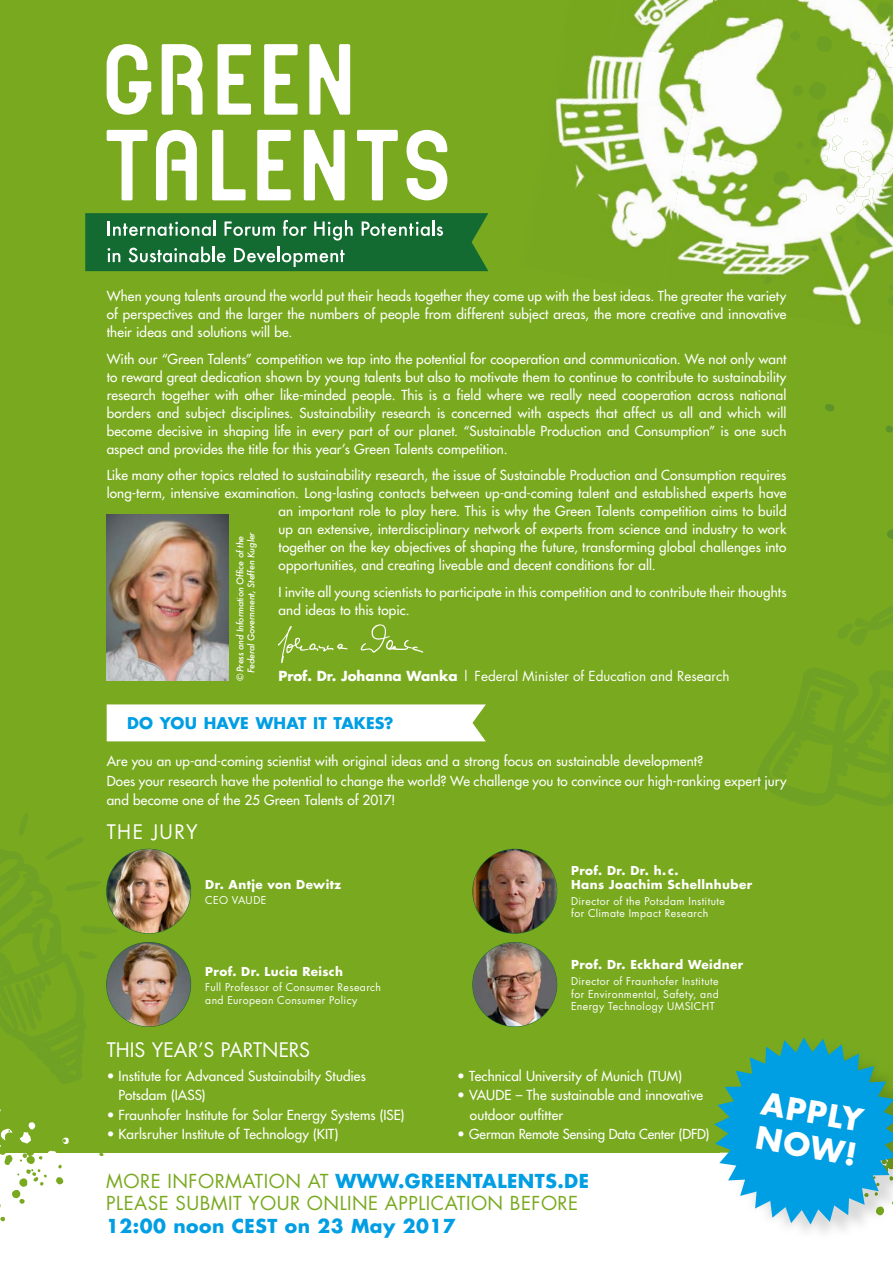
<style>
.page{position:relative;width:893px;height:1263px;background:#fff}
.page>*{position:absolute;margin:0;border:0;box-sizing:border-box;transform-origin:0 0}
.t1{font:700 30.3px/34.3px "Futura";color:#fff}
.t2{font:19.5px "Futura";letter-spacing:.005em;color:#fff}
.t3{font:18.75px/22.5px "Futura";letter-spacing:.025em;color:#79a91f}
.t4{font:700 18.75px "Futura";letter-spacing:.025em;color:#009ee3}
.t5{font:700 15.75px "Futura";letter-spacing:.01em;color:#009ee3}
.t6{font:13.5px/18px "Futura";letter-spacing:.01em;color:#fff}
.t7{font:13.5px "Futura";color:#fff}
.t8{font:700 12px/14.4px "Futura";letter-spacing:.035em;color:#fff}
.t9{font:10.5px/12.6px "Futura";letter-spacing:.04em;color:#fff}
.t10{font:italic 500 9px/11.2px "Futura";letter-spacing:-.02em;color:#fff}
.s1{font-weight:700}
.s2{font-weight:400;color:#79a91f}
.s3{font-weight:700;color:#009ee3}
</style>
<div class="page">
<div style="left:0;top:0;width:893px;height:1152px;background:#79a91f"></div>
<svg style="left:825px;top:404px;width:9px;height:7px"></svg>
<svg style="left:887px;top:529px;width:6px;height:10px"></svg>
<svg style="left:886px;top:425px;width:7px;height:7px"></svg>
<svg style="left:0;top:1216px;width:5px;height:6px"></svg>
<svg style="left:0;top:862px;width:118px;height:346px"></svg>
<div style="left:107px;top:704px;width:379px;height:37px;background:#fff"></div>
<img style="left:784px;top:1224px;width:66px;height:9px">
<svg style="left:714px;top:1037px;width:179px;height:187px"></svg>
<img style="left:702px;top:186px;width:191px;height:139px">
<img style="left:554px;top:54px;width:148px;height:209px">
<img style="left:685px;top:47px;width:208px;height:139px">
<img style="left:608px;top:0;width:105px;height:60px">
<img style="left:608px;top:0;width:9px;height:43px">
<img style="left:710px;top:0;width:183px;height:47px">
<svg style="left:764px;top:276px;width:8px;height:8px"></svg>
<img style="left:843px;top:151px;width:50px;height:96px">
<img style="left:885px;top:41px;width:8px;height:27px">
<img style="left:874px;top:113px;width:18px;height:20px">
<img style="left:808px;top:82px;width:18px;height:17px">
<img style="left:817px;top:109px;width:18px;height:17px">
<img style="left:876px;top:2px;width:17px;height:16px">
<img style="left:816px;top:36px;width:16px;height:16px">
<img style="left:773px;top:171px;width:17px;height:14px">
<svg style="left:889px;top:284px;width:4px;height:7px"></svg>
<svg style="left:792px;top:85px;width:11px;height:11px"></svg>
<svg style="left:790px;top:31px;width:10px;height:10px"></svg>
<svg style="left:862px;top:151px;width:11px;height:9px"></svg>
<svg style="left:888px;top:297px;width:5px;height:8px"></svg>
<svg style="left:836px;top:195px;width:19px;height:19px"></svg>
<svg style="left:839px;top:174px;width:8px;height:8px"></svg>
<svg style="left:799px;top:194px;width:8px;height:7px"></svg>
<svg style="left:836px;top:235px;width:7px;height:7px"></svg>
<svg style="left:811px;top:245px;width:7px;height:6px"></svg>
<svg style="left:866px;top:60px;width:25px;height:22px"></svg>
<svg style="left:855px;top:240px;width:6px;height:5px"></svg>
<svg style="left:797px;top:136px;width:45px;height:28px"></svg>
<svg style="left:863px;top:141px;width:5px;height:4px"></svg>
<svg style="left:844px;top:118px;width:4px;height:4px"></svg>
<svg style="left:107px;top:44px;width:340px;height:156px"></svg>
<svg style="left:85px;top:213px;width:403px;height:58px;background:#307d48"></svg>
<img style="left:107px;top:515px;width:121px;height:165px">
<svg style="left:361px;top:624px;width:63px;height:29px"></svg>
<svg style="left:278px;top:626px;width:70px;height:37px"></svg>
<img style="left:107px;top:849px;width:84px;height:84px;border-radius:42px">
<img style="left:473px;top:849px;width:84px;height:84px;border-radius:42px">
<img style="left:107px;top:942px;width:84px;height:84px;border-radius:42px">
<img style="left:473px;top:942px;width:84px;height:84px;border-radius:42px">
<p class="t6" style="left:107px;top:287px;width:681px;text-align:justify">When young talents around the world put their heads together they come up with the best ideas. The greater the variety of perspectives and the larger the numbers of people from different subject areas, the more creative and innovative their ideas and solutions will be.</p>
<p class="t6" style="left:107px;top:350px;width:681px;text-align:justify">With our “Green Talents” competition we tap into the potential for cooperation and communication. We not only want to reward great dedication shown by young talents but also to motivate them to continue to contribute to sustainability research together with other like-minded people. This is a field where we really need cooperation across national borders and subject disciplines. Sustainability research is concerned with aspects that affect us all and which will become decisive in shaping life in every part of our planet. “Sustainable Production and Consumption” is one such aspect and provides the title for this year’s Green Talents competition.</p>
<p class="t6" style="left:107px;top:466px;width:681px">Like many other topics related to sustainability research, the issue of Sustainable Production and Consumption requires</p>
<p class="t6" style="left:107px;top:484px;width:681px">long-term, intensive examination. Long-lasting contacts between up-and-coming talent and established experts have</p>
<p class="t6" style="left:279px;top:502px;width:509px">an important role to play here. This is why the Green Talents competition aims to build</p>
<p class="t6" style="left:279px;top:520px;width:509px">up an extensive, interdisciplinary network of experts from science and industry to work</p>
<p class="t6" style="left:279px;top:538px;width:509px">together on the key objectives of shaping the future, transforming global challenges into</p>
<p class="t6" style="left:279px;top:556px;width:379px">opportunities, and creating liveable and decent conditions for all.</p>
<p class="t6" style="left:279px;top:583px;width:509px">I invite all young scientists to participate in this competition and to contribute their thoughts and ideas to this topic.</p>
<p class="t10" style="left:234px;top:673px;width:143px;text-indent:-8px;rotate:-90deg">© Press and Information Office of the<br>Federal Government, Steffen Kugler</p>
<h2 class="t5" style="left:127px;top:712px;width:268px">DO YOU HAVE WHAT IT TAKES?</h2>
<p class="t7" style="left:279px;top:666px;width:453px"><span class="s1">Prof. Dr. Johanna Wanka</span> | Federal Minister of Education and Research</p>
<p class="t6" style="left:107px;top:751px;width:681px;line-height:19.5px">Are you an up-and-coming scientist with original ideas and a strong focus on sustainable development?<br>Does your research have the potential to change the world? We challenge you to convince our high-ranking expert jury and become one of the 25 Green Talents of 2017!</p>
<h2 class="t2" style="left:107px;top:819px;width:92px">THE JURY</h2>
<p class="t8" style="left:205px;top:877px;width:138px">Dr. Antje von Dewitz</p>
<p class="t9" style="left:205px;top:894px;width:63px">CEO VAUDE</p>
<p class="t8" style="left:571px;top:863px;width:183px">Prof. Dr. Dr. h. c.<br>Hans Joachim Schellnhuber</p>
<p class="t9" style="left:571px;top:894px;width:155px">Director of the Potsdam Institute for Climate Impact Research</p>
<p class="t8" style="left:205px;top:964px;width:139px">Prof. Dr. Lucia Reisch</p>
<p class="t9" style="left:205px;top:981px;width:177px">Full Professor of Consumer Research and European Consumer Policy</p>
<h2 class="t2" style="left:107px;top:1036px;width:205px">THIS YEAR’S PARTNERS</h2>
<p class="t6" style="left:119px;top:1066px;width:249px;line-height:19.5px;text-indent:-12px">• Institute for Advanced Sustainabilty Studies<br>Potsdam (IASS)</p>
<p class="t6" style="left:107px;top:1106px;width:299px">• Fraunhofer Institute for Solar Energy Systems (ISE)</p>
<p class="t6" style="left:107px;top:1125px;width:233px">• Karlsruher Institute of Technology (KIT)</p>
<p class="t8" style="left:571px;top:957px;width:174px">Prof. Dr. Eckhard Weidner</p>
<p class="t9" style="left:571px;top:975px;width:149px;text-align:justify">Director of Fraunhofer Institute for Environmental, Safety, and Energy Technology UMSICHT</p>
<p class="t6" style="left:457px;top:1067px;width:226px">• Technical University of Munich (TUM)</p>
<p class="t6" style="left:470px;top:1085px;width:235px;line-height:19.5px;text-indent:-13px">• VAUDE – The sustainable and innovative outdoor outfitter</p>
<p class="t6" style="left:457px;top:1125px;width:253px">• German Remote Sensing Data Center (DFD)</p>
<p class="t4" style="left:106px;top:1167px;width:484px"><span class="s2">MORE INFORMATION AT</span> WWW.GREENTALENTS.DE</p>
<p class="t3" style="left:106px;top:1192px;width:473px">PLEASE SUBMIT YOUR ONLINE APPLICATION BEFORE<br><span class="s3">12:00 noon CEST on 23 May 2017</span></p>
<h1 class="t1" style="left:765px;top:1085px;width:104px;rotate:10deg">APPLY<br>NOW!</h1>
</div>
